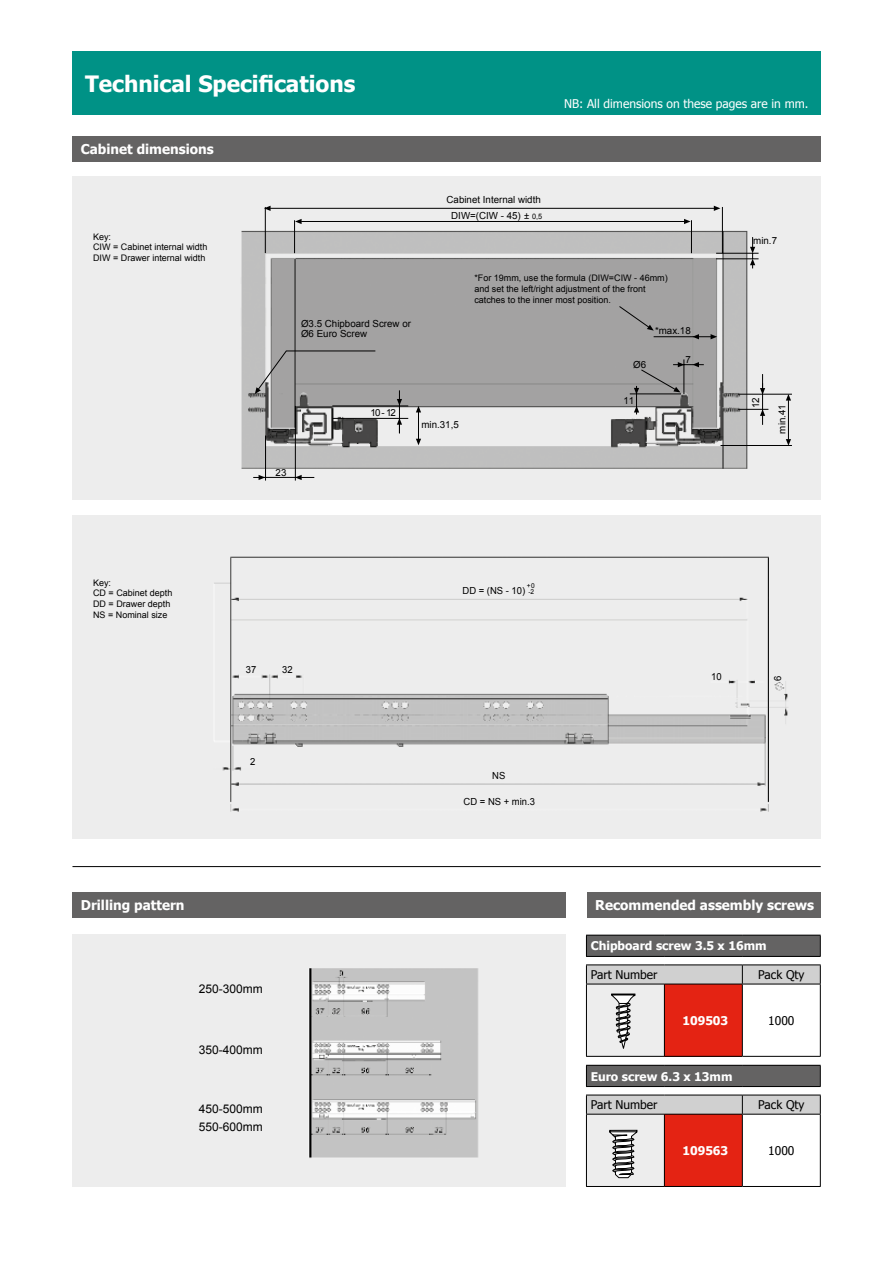
<style>
.page{position:relative;width:893px;height:1263px;background:#fff}
.page>*{position:absolute;margin:0;border:0;box-sizing:border-box;transform-origin:0 0}
.t1{font:700 22.5px "Tahoma";color:#fff}
.t2{font:700 13.5px "Tahoma";color:#fff}
.t3{font:700 12px "Tahoma";color:#fff}
.t4{font:12px "Tahoma";color:#000}
.t5{font:12px "Tahoma";color:#fff}
.t6{font:12px/18px "Arial";color:#000}
.t7{font:9.75px/15.8px "Arial";color:#000;text-align:center}
.t8{font:9px/10.8px "Arial";color:#000}
.t9{font:6.75px "Arial";color:#000}
.s1{font-size:7.5px}
.s2{font-size:6.75px}
</style>
<div class="page">
<hr style="left:72px;top:866px;width:749px;height:1px;background:#000">
<div style="left:586px;top:935px;width:234px;height:21px;background:#646363"></div>
<div style="left:586px;top:984px;width:78px;height:72px;background:#ededed"></div>
<div style="left:664px;top:984px;width:78px;height:72px;background:#e42313"></div>
<hr style="left:586px;top:935px;width:78px;height:1px;background:#000">
<svg style="left:586px;top:935px;width:1px;height:21px"></svg>
<hr style="left:664px;top:935px;width:78px;height:1px;background:#000">
<hr style="left:742px;top:935px;width:79px;height:1px;background:#000">
<svg style="left:820px;top:935px;width:1px;height:21px"></svg>
<hr style="left:586px;top:956px;width:78px;height:1px;background:#000">
<hr style="left:664px;top:956px;width:78px;height:1px;background:#000">
<hr style="left:742px;top:956px;width:79px;height:1px;background:#000">
<hr style="left:586px;top:964px;width:78px;height:1px;background:#000">
<hr style="left:664px;top:964px;width:78px;height:1px;background:#000">
<hr style="left:742px;top:964px;width:79px;height:1px;background:#000">
<svg style="left:586px;top:965px;width:235px;height:19px;background:#c4c4c4"></svg>
<hr style="left:586px;top:984px;width:78px;height:1px;background:#000">
<hr style="left:586px;top:984px;width:1px;height:72px;background:#000">
<hr style="left:664px;top:984px;width:78px;height:1px;background:#000">
<hr style="left:664px;top:984px;width:1px;height:72px;background:#000">
<hr style="left:742px;top:984px;width:79px;height:1px;background:#000">
<hr style="left:742px;top:984px;width:1px;height:72px;background:#000">
<hr style="left:820px;top:984px;width:1px;height:72px;background:#000">
<hr style="left:586px;top:1056px;width:78px;height:1px;background:#000">
<hr style="left:664px;top:1056px;width:78px;height:1px;background:#000">
<hr style="left:742px;top:1056px;width:79px;height:1px;background:#000">
<div style="left:586px;top:1065px;width:234px;height:21px;background:#646363"></div>
<div style="left:586px;top:1114px;width:78px;height:72px;background:#ededed"></div>
<div style="left:664px;top:1114px;width:78px;height:72px;background:#e42313"></div>
<hr style="left:586px;top:1065px;width:78px;height:1px;background:#000">
<svg style="left:586px;top:1066px;width:1px;height:20px"></svg>
<hr style="left:664px;top:1065px;width:78px;height:1px;background:#000">
<hr style="left:742px;top:1065px;width:79px;height:1px;background:#000">
<svg style="left:820px;top:1066px;width:1px;height:20px"></svg>
<hr style="left:586px;top:1086px;width:78px;height:1px;background:#000">
<hr style="left:664px;top:1086px;width:78px;height:1px;background:#000">
<hr style="left:742px;top:1086px;width:79px;height:1px;background:#000">
<svg style="left:586px;top:1095px;width:235px;height:19px;background:#c4c4c4"></svg>
<hr style="left:586px;top:1114px;width:78px;height:1px;background:#000">
<hr style="left:586px;top:1114px;width:1px;height:72px;background:#000">
<hr style="left:664px;top:1114px;width:78px;height:1px;background:#000">
<hr style="left:664px;top:1114px;width:1px;height:72px;background:#000">
<hr style="left:742px;top:1114px;width:79px;height:1px;background:#000">
<hr style="left:742px;top:1114px;width:1px;height:72px;background:#000">
<hr style="left:820px;top:1114px;width:1px;height:72px;background:#000">
<hr style="left:586px;top:1186px;width:78px;height:1px;background:#000">
<hr style="left:664px;top:1186px;width:78px;height:1px;background:#000">
<hr style="left:742px;top:1186px;width:79px;height:1px;background:#000">
<svg style="left:611px;top:994px;width:24px;height:55px"></svg>
<svg style="left:609px;top:1130px;width:28px;height:48px"></svg>
<div style="left:72px;top:51px;width:749px;height:64px;background:#009286"></div>
<div style="left:72px;top:136px;width:749px;height:26px;background:#646363"></div>
<div style="left:72px;top:892px;width:494px;height:25px;background:#646363"></div>
<div style="left:587px;top:892px;width:234px;height:25px;background:#646363"></div>
<div style="left:72px;top:935px;width:494px;height:252px;background:#ededed"></div>
<img style="left:309px;top:968px;width:170px;height:190px">
<div style="left:72px;top:176px;width:749px;height:324px;background:#ededed"></div>
<img style="left:241px;top:205px;width:541px;height:276px">
<hr style="left:270px;top:208px;width:444px;height:1px;background:#000">
<svg style="left:264px;top:206px;width:7px;height:5px"></svg>
<svg style="left:714px;top:206px;width:6px;height:5px"></svg>
<hr style="left:265px;top:207px;width:1px;height:46px;background:#000">
<hr style="left:722px;top:207px;width:1px;height:46px;background:#000">
<hr style="left:301px;top:221px;width:383px;height:1px;background:#000">
<svg style="left:295px;top:219px;width:7px;height:5px"></svg>
<svg style="left:684px;top:219px;width:7px;height:5px"></svg>
<hr style="left:294px;top:220px;width:1px;height:33px;background:#000">
<hr style="left:691px;top:220px;width:1px;height:33px;background:#000">
<hr style="left:716px;top:253px;width:43px;height:1px;background:#000">
<hr style="left:716px;top:258px;width:43px;height:1px;background:#000">
<svg style="left:750px;top:237px;width:5px;height:31px"></svg>
<hr style="left:721px;top:445px;width:71px;height:1px;background:#000">
<hr style="left:738px;top:394px;width:54px;height:1px;background:#000">
<hr style="left:738px;top:409px;width:30px;height:1px;background:#000">
<hr style="left:788px;top:400px;width:1px;height:39px;background:#000">
<svg style="left:786px;top:394px;width:5px;height:7px"></svg>
<svg style="left:786px;top:439px;width:5px;height:6px"></svg>
<hr style="left:654px;top:336px;width:40px;height:1px;background:#000">
<svg style="left:692px;top:334px;width:25px;height:5px"></svg>
<hr style="left:683px;top:359px;width:1px;height:35px;background:#000">
<svg style="left:618px;top:305px;width:36px;height:26px"></svg>
<svg style="left:255px;top:350px;width:121px;height:44px;background:#a09f9f"></svg>
<hr style="left:630px;top:393px;width:51px;height:1px;background:#000">
<svg style="left:416px;top:406px;width:5px;height:39px"></svg>
<hr style="left:265px;top:435px;width:1px;height:46px;background:#000">
<hr style="left:295px;top:406px;width:1px;height:75px;background:#000">
<svg style="left:253px;top:475px;width:12px;height:5px"></svg>
<svg style="left:760px;top:374px;width:5px;height:21px"></svg>
<svg style="left:760px;top:409px;width:5px;height:16px"></svg>
<svg style="left:295px;top:475px;width:19px;height:5px"></svg>
<hr style="left:262px;top:477px;width:36px;height:1px;background:#000">
<svg style="left:634px;top:362px;width:70px;height:52px;background:#969595"></svg>
<hr style="left:762px;top:383px;width:1px;height:31px;background:#000">
<hr style="left:332px;top:418px;width:76px;height:1px;background:#000">
<hr style="left:332px;top:406px;width:76px;height:1px;background:#000">
<svg style="left:397px;top:418px;width:5px;height:15px"></svg>
<svg style="left:397px;top:390px;width:5px;height:15px"></svg>
<hr style="left:399px;top:399px;width:1px;height:34px;background:#000">
<div style="left:72px;top:516px;width:749px;height:323px;background:#ededed"></div>
<img style="left:214px;top:556px;width:574px;height:256px">
<h1 class="t1" style="left:85px;top:68px;width:272px">Technical Specifications</h1>
<h2 class="t2" style="left:81px;top:140px;width:134px">Cabinet dimensions</h2>
<h3 class="t5" style="left:564px;top:96px;width:246px">NB: All dimensions on these pages are in mm.</h3>
<p class="t8" style="left:93px;top:231px;width:116px">Key:<br>CIW = Cabinet internal width<br>DIW = Drawer internal width</p>
<p class="t7" style="left:447px;top:192px;width:97px">Cabinet Internal width<br>DIW=(CIW - 45) ± <span class="s1">0,5</span></p>
<p class="t7" style="left:301px;top:319px;width:111px;line-height:9.8px;text-align:left">Ø3.5 Chipboard Screw or<br>Ø6 Euro Screw</p>
<p class="t7" style="left:276px;top:464px;width:12px">23</p>
<p class="t7" style="left:370px;top:404px;width:27px">10-12</p>
<p class="t7" style="left:421px;top:417px;width:39px">min.31,5</p>
<p class="t8" style="left:474px;top:273px;width:195px">*For 19mm, use the formula (DIW=CIW - 46mm) and set the left/right adjustment of the front catches to the inner most position.</p>
<p class="t7" style="left:633px;top:357px;width:15px">Ø6</p>
<p class="t7" style="left:655px;top:322px;width:37px">*max.18</p>
<p class="t7" style="left:685px;top:352px;width:7px">7</p>
<p class="t7" style="left:623px;top:392px;width:12px">11</p>
<p class="t7" style="left:753px;top:232px;width:25px">min.7</p>
<p class="t7" style="left:748px;top:408px;width:12px;rotate:-90deg">12</p>
<p class="t7" style="left:774px;top:433px;width:31px;rotate:-90deg">min.41</p>
<p class="t8" style="left:93px;top:577px;width:81px">Key:<br>CD = Cabinet depth<br>DD = Drawer depth<br>NS = Nominal size</p>
<p class="t7" style="left:246px;top:662px;width:12px">37</p>
<p class="t7" style="left:282px;top:662px;width:12px">32</p>
<p class="t7" style="left:250px;top:754px;width:7px">2</p>
<p class="t9" style="left:527px;top:581px;width:10px">+0</p>
<p class="t7" style="left:462px;top:583px;width:73px">DD = (NS - 10) <span class="s2">-2</span></p>
<p class="t7" style="left:492px;top:767px;width:15px">NS</p>
<p class="t7" style="left:464px;top:794px;width:73px">CD = NS + min.3</p>
<p class="t7" style="left:711px;top:669px;width:12px">10</p>
<p class="t7" style="left:770px;top:681px;width:7px;rotate:-90deg">6</p>
<h2 class="t2" style="left:81px;top:895px;width:105px">Drilling pattern</h2>
<h2 class="t2" style="left:595px;top:895px;width:220px">Recommended assembly screws</h2>
<h3 class="t6" style="left:199px;top:979px;width:66px">250-300mm</h3>
<h3 class="t6" style="left:199px;top:1041px;width:66px">350-400mm</h3>
<h3 class="t6" style="left:199px;top:1099px;width:66px">450-500mm<br>550-600mm</h3>
<h3 class="t3" style="left:591px;top:937px;width:177px">Chipboard screw 3.5 x 16mm</h3>
<h3 class="t4" style="left:591px;top:967px;width:68px">Part Number</h3>
<h3 class="t4" style="left:758px;top:967px;width:48px">Pack Qty</h3>
<h3 class="t3" style="left:682px;top:1012px;width:47px">109503</h3>
<h3 class="t4" style="left:768px;top:1012px;width:28px">1000</h3>
<h3 class="t3" style="left:591px;top:1068px;width:143px">Euro screw 6.3 x 13mm</h3>
<h3 class="t4" style="left:591px;top:1097px;width:68px">Part Number</h3>
<h3 class="t4" style="left:758px;top:1097px;width:48px">Pack Qty</h3>
<h3 class="t3" style="left:682px;top:1142px;width:47px">109563</h3>
<h3 class="t4" style="left:768px;top:1142px;width:28px">1000</h3>
</div>
